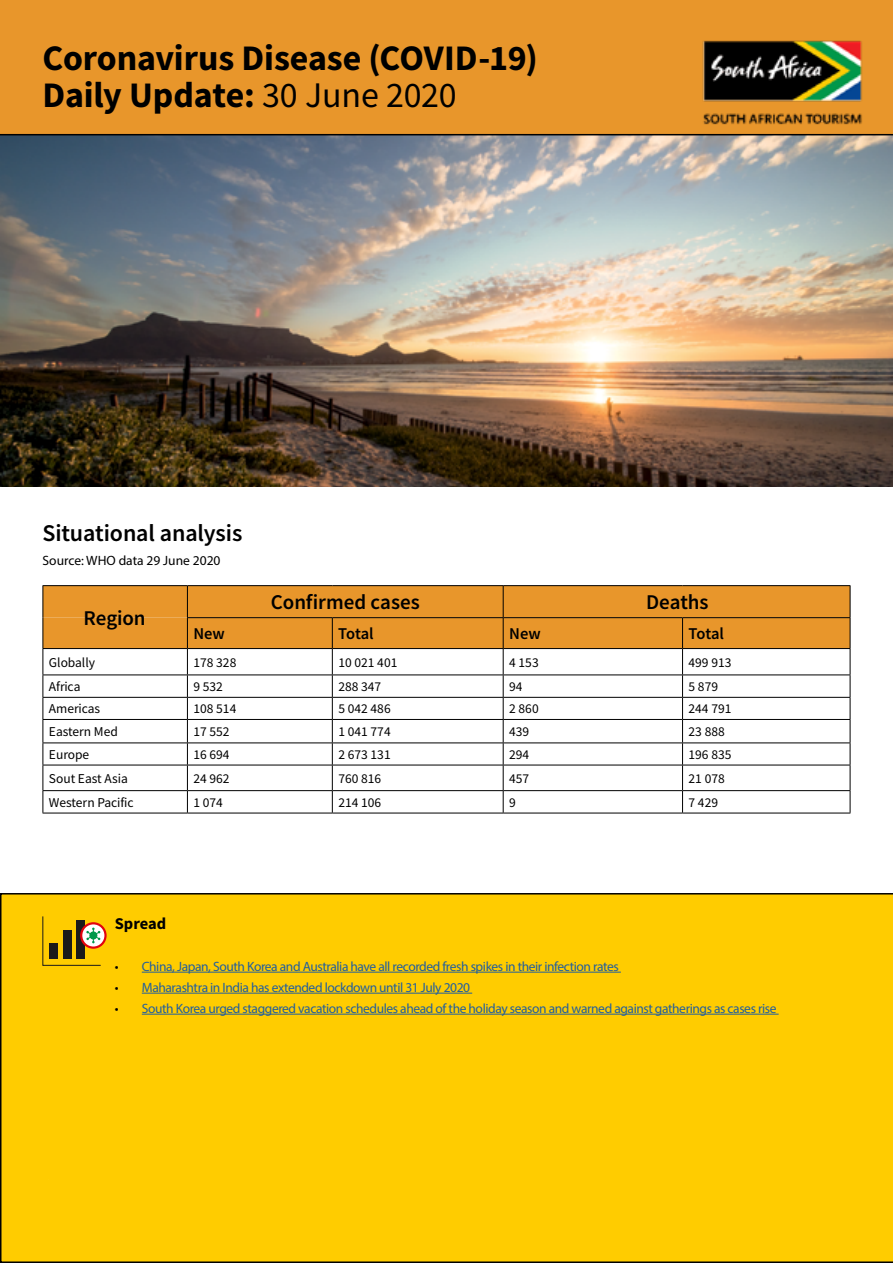
<style>
.page{position:relative;width:893px;height:1263px;background:#fff}
.page>*{position:absolute;margin:0;border:0;box-sizing:border-box;transform-origin:0 0}
.t1{font:36px/37px "Source Sans Variable";letter-spacing:.03em;color:#000}
.t2{font:24px "Source Sans Variable";letter-spacing:.025em;color:#000}
.t3{font:21px "Source Sans Variable";letter-spacing:.03em;color:#000}
.t4{font:16.5px "Source Sans Variable";letter-spacing:.03em;color:#000}
.t5{font:13.5px "Myriad Pro";letter-spacing:-.03em;color:#215e9e}
.t6{font:13.5px "Source Sans Variable";letter-spacing:.025em;color:#000}
.t7{font:13.5px "Myriad Pro";color:#000}
.s1{color:#000}
</style>
<div class="page">
<img style="left:0;top:135px;width:893px;height:352px">
<div style="left:0;top:893px;width:893px;height:370px;background:#fc0"></div>
<div style="left:0;top:0;width:893px;height:134px;background:#e8962b"></div>
<hr style="left:0;top:134px;width:893px;height:1px;background:#000">
<hr style="left:43px;top:813px;width:144px;height:1px;background:#000">
<hr style="left:187px;top:813px;width:145px;height:1px;background:#000">
<hr style="left:332px;top:813px;width:171px;height:1px;background:#000">
<hr style="left:503px;top:813px;width:179px;height:1px;background:#000">
<hr style="left:43px;top:585px;width:144px;height:1px;background:#000">
<hr style="left:187px;top:585px;width:145px;height:1px;background:#000">
<hr style="left:332px;top:585px;width:171px;height:1px;background:#000">
<hr style="left:503px;top:585px;width:179px;height:1px;background:#000">
<hr style="left:682px;top:585px;width:168px;height:1px;background:#000">
<svg style="left:43px;top:586px;width:808px;height:227px"></svg>
<hr style="left:682px;top:813px;width:168px;height:1px;background:#000">
<hr style="left:142px;top:972px;width:479px;height:1px;background:#215e9e">
<hr style="left:142px;top:993px;width:330px;height:1px;background:#215e9e">
<hr style="left:142px;top:1014px;width:637px;height:1px;background:#215e9e">
<svg style="left:81px;top:923px;width:25px;height:25px"></svg>
<div style="left:80px;top:922px;width:27px;height:27px;border:2px solid #e3030d;border-radius:50%"></div>
<svg style="left:42px;top:916px;width:59px;height:50px;background:#b8961f"></svg>
<img style="left:679px;top:40px;width:214px;height:101px">
<h1 class="t1" style="left:43px;top:39px;width:494px">Coronavirus Disease (COVID-19)<br>Daily Update: 30 June 2020</h1>
<h2 class="t2" style="left:43px;top:519px;width:201px">Situational analysis</h2>
<p class="t7" style="left:43px;top:553px;width:180px">Source: WHO data 29 June 2020</p>
<h3 class="t3" style="left:83px;top:605px;width:63px">Region</h3>
<h3 class="t3" style="left:271px;top:589px;width:150px">Confirmed cases</h3>
<h3 class="t3" style="left:646px;top:589px;width:63px">Deaths</h3>
<p class="t4" style="left:193px;top:624px;width:32px">New</p>
<p class="t4" style="left:338px;top:624px;width:36px">Total</p>
<p class="t4" style="left:509px;top:624px;width:32px">New</p>
<p class="t4" style="left:688px;top:624px;width:36px">Total</p>
<p class="t6" style="left:49px;top:654px;width:47px">Globally</p>
<p class="t6" style="left:193px;top:654px;width:44px">178 328</p>
<p class="t6" style="left:338px;top:654px;width:60px">10 021 401</p>
<p class="t6" style="left:509px;top:654px;width:31px">4 153</p>
<p class="t6" style="left:688px;top:654px;width:44px">499 913</p>
<p class="t6" style="left:49px;top:678px;width:33px">Africa</p>
<p class="t6" style="left:193px;top:678px;width:31px">9 532</p>
<p class="t6" style="left:338px;top:678px;width:44px">288 347</p>
<p class="t6" style="left:509px;top:678px;width:15px">94</p>
<p class="t6" style="left:688px;top:678px;width:31px">5 879</p>
<p class="t6" style="left:49px;top:701px;width:53px">Americas</p>
<p class="t6" style="left:193px;top:701px;width:44px">108 514</p>
<p class="t6" style="left:338px;top:701px;width:54px">5 042 486</p>
<p class="t6" style="left:509px;top:701px;width:31px">2 860</p>
<p class="t6" style="left:688px;top:701px;width:44px">244 791</p>
<p class="t6" style="left:49px;top:724px;width:70px">Eastern Med</p>
<p class="t6" style="left:193px;top:724px;width:37px">17 552</p>
<p class="t6" style="left:338px;top:724px;width:54px">1 041 774</p>
<p class="t6" style="left:509px;top:724px;width:21px">439</p>
<p class="t6" style="left:688px;top:724px;width:37px">23 888</p>
<p class="t6" style="left:49px;top:746px;width:42px">Europe</p>
<p class="t6" style="left:193px;top:746px;width:37px">16 694</p>
<p class="t6" style="left:338px;top:746px;width:54px">2 673 131</p>
<p class="t6" style="left:509px;top:746px;width:21px">294</p>
<p class="t6" style="left:688px;top:746px;width:44px">196 835</p>
<p class="t6" style="left:49px;top:770px;width:80px">Sout East Asia</p>
<p class="t6" style="left:193px;top:770px;width:37px">24 962</p>
<p class="t6" style="left:338px;top:770px;width:44px">760 816</p>
<p class="t6" style="left:509px;top:770px;width:21px">457</p>
<p class="t6" style="left:688px;top:770px;width:37px">21 078</p>
<p class="t6" style="left:49px;top:794px;width:86px">Western Pacific</p>
<p class="t6" style="left:193px;top:794px;width:31px">1 074</p>
<p class="t6" style="left:338px;top:794px;width:44px">214 106</p>
<p class="t6" style="left:509px;top:794px;width:8px">9</p>
<p class="t6" style="left:688px;top:794px;width:31px">7 429</p>
<p class="t4" style="left:115px;top:913px;width:53px">Spread</p>
<p class="t5" style="left:115px;top:958px;width:505px"><span class="s1">•</span> China, Japan, South Korea and Australia have all recorded fresh spikes in their infection rates</p>
<p class="t5" style="left:115px;top:979px;width:357px"><span class="s1">•</span> Maharashtra in India has extended lockdown until 31 July 2020</p>
<p class="t5" style="left:115px;top:1000px;width:663px"><span class="s1">•</span> South Korea urged staggered vacation schedules ahead of the holiday season and warned against gatherings as cases rise</p>
</div>
